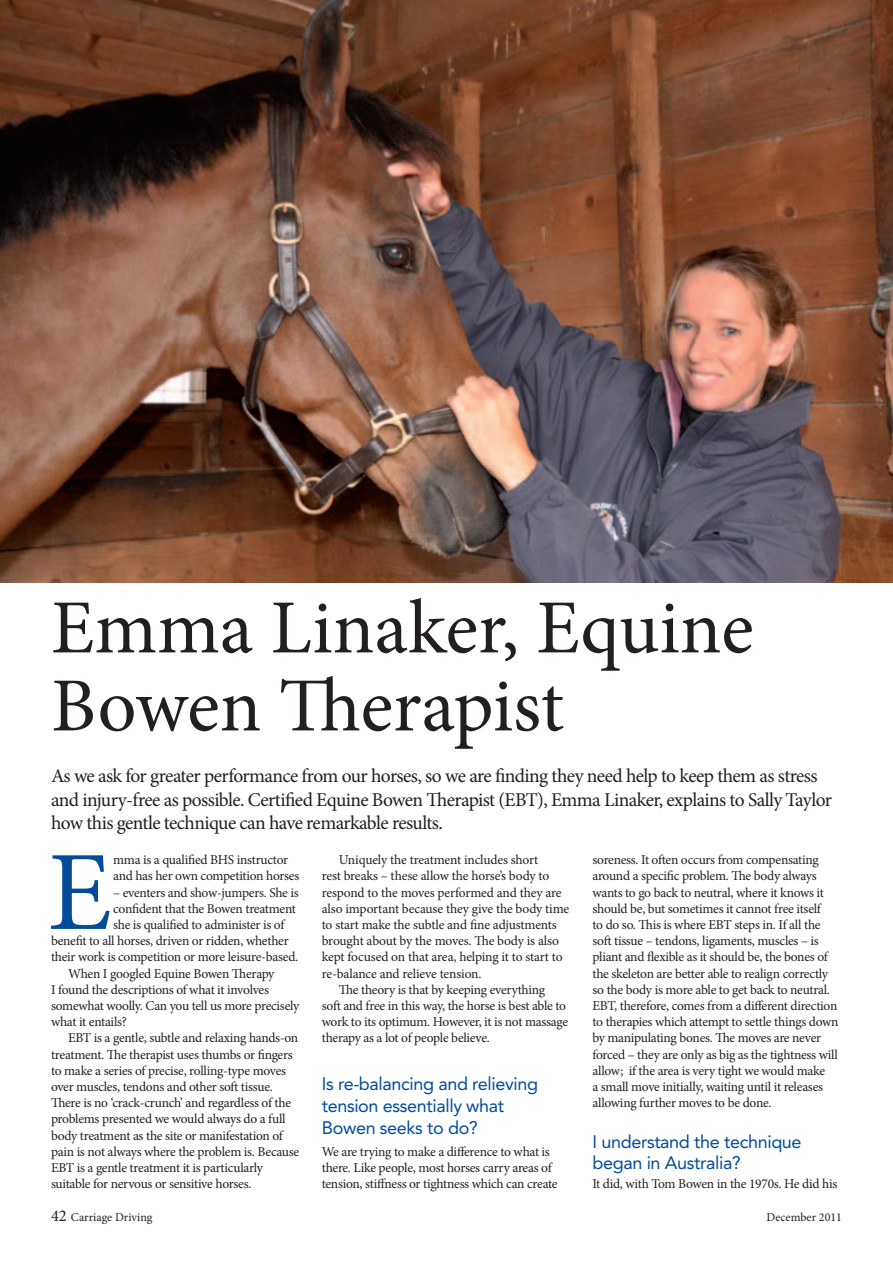
<style>
.page{position:relative;width:893px;height:1263px;background:#fff}
.page>*{position:absolute;margin:0;border:0;box-sizing:border-box;transform-origin:0 0}
.t1{font:113.25px "Minion Pro";color:#024c9a}
.t2{font:76.5px/78px "Minion Pro";color:#231f20}
.t3{font:19.5px/23.4px "Minion Pro";letter-spacing:-.035em;color:#231f20}
.t4{font:18px/21.6px "Avenir LT Std";letter-spacing:-.02em;color:#024c9a}
.t5{font:13.5px/16.2px "Minion Pro";letter-spacing:-.02em;color:#231f20}
.t6{font:12px "Minion Pro";color:#231f20}
.s1{font-size:16.5px}
</style>
<div class="page">
<img style="left:0;top:0;width:893px;height:583px">
<h2 class="t2" style="left:51px;top:589px;width:704px">Emma Linaker, Equine<br>Bowen Therapist</h2>
<p class="t3" style="left:51px;top:764px;width:783px">As we ask for greater performance from our horses, so we are finding they need help to keep them as stress and injury-free as possible. Certified Equine Bowen Therapist (EBT), Emma Linaker, explains to Sally Taylor how this gentle technique can have remarkable results.</p>
<p class="t5" style="left:339px;top:852px;width:201px">Uniquely the treatment includes short</p>
<p class="t5" style="left:322px;top:868px;width:229px">rest breaks – these allow the horse’s body to</p>
<p class="t5" style="left:322px;top:884px;width:241px">respond to the moves performed and they are</p>
<p class="t5" style="left:322px;top:900px;width:249px">also important because they give the body time</p>
<p class="t5" style="left:322px;top:916px;width:237px">to start make the subtle and fine adjustments</p>
<p class="t5" style="left:322px;top:933px;width:239px">brought about by the moves. The body is also</p>
<p class="t5" style="left:322px;top:949px;width:242px">kept focused on that area, helping it to start to</p>
<p class="t5" style="left:322px;top:965px;width:161px">re-balance and relieve tension.</p>
<p class="t5" style="left:339px;top:981px;width:208px">The theory is that by keeping everything</p>
<p class="t5" style="left:322px;top:997px;width:246px">soft and free in this way, the horse is best able to</p>
<p class="t5" style="left:322px;top:1014px;width:248px">work to its optimum. However, it is not massage</p>
<p class="t5" style="left:322px;top:1030px;width:170px">therapy as a lot of people believe.</p>
<h3 class="t4" style="left:322px;top:1073px;width:218px">Is re-balancing and relieving tension essentially what<br>Bowen seeks to do?</h3>
<p class="t5" style="left:322px;top:1143px;width:237px">We are trying to make a difference to what is there. Like people, most horses carry areas of tension, stiffness or tightness which can create</p>
<h1 class="t1" style="left:48px;top:817px;width:66px">E</h1>
<p class="t5" style="left:113px;top:852px;width:188px">mma is a qualified BHS instructor and has her own competition horses</p>
<p class="t5" style="left:592px;top:852px;width:248px">soreness. It often occurs from compensating around a specific problem. The body always wants to go back to neutral, where it knows it should be, but sometimes it cannot free itself<br>to do so. This is where EBT steps in. If all the soft tissue – tendons, ligaments, muscles – is pliant and flexible as it should be, the bones of the skeleton are better able to realign correctly so the body is more able to get back to neutral.<br>EBT, therefore, comes from a different direction to therapies which attempt to settle things down by manipulating bones. The moves are never forced – they are only as big as the tightness will allow; if the area is very tight we would make<br>a small move initially, waiting until it releases allowing further moves to be done.</p>
<h3 class="t4" style="left:592px;top:1131px;width:211px">I understand the technique began in Australia?</h3>
<p class="t5" style="left:592px;top:1176px;width:246px">It did, with Tom Bowen in the 1970s. He did his</p>
<p class="t5" style="left:113px;top:884px;width:187px">– eventers and show-jumpers. She is</p>
<p class="t5" style="left:113px;top:900px;width:184px">confident that the Bowen treatment</p>
<p class="t5" style="left:113px;top:916px;width:173px">she is qualified to administer is of</p>
<p class="t5" style="left:51px;top:933px;width:239px">benefit to all horses, driven or ridden, whether</p>
<p class="t5" style="left:51px;top:949px;width:249px">their work is competition or more leisure-based.</p>
<p class="t5" style="left:68px;top:965px;width:208px">When I googled Equine Bowen Therapy</p>
<p class="t5" style="left:51px;top:981px;width:220px">I found the descriptions of what it involves</p>
<p class="t5" style="left:51px;top:997px;width:250px">somewhat woolly. Can you tell us more precisely</p>
<p class="t5" style="left:51px;top:1014px;width:77px">what it entails?</p>
<p class="t5" style="left:68px;top:1030px;width:232px">EBT is a gentle, subtle and relaxing hands-on</p>
<p class="t5" style="left:51px;top:1046px;width:243px">treatment. The therapist uses thumbs or fingers</p>
<p class="t5" style="left:51px;top:1062px;width:237px">to make a series of precise, rolling-type moves</p>
<p class="t5" style="left:51px;top:1078px;width:223px">over muscles, tendons and other soft tissue.</p>
<p class="t5" style="left:51px;top:1095px;width:242px">There is no ‘crack-crunch’ and regardless of the</p>
<p class="t5" style="left:51px;top:1111px;width:236px">problems presented we would always do a full</p>
<p class="t5" style="left:51px;top:1127px;width:233px">body treatment as the site or manifestation of</p>
<p class="t5" style="left:51px;top:1143px;width:250px">pain is not always where the problem is. Because</p>
<p class="t5" style="left:51px;top:1159px;width:213px">EBT is a gentle treatment it is particularly</p>
<p class="t5" style="left:51px;top:1176px;width:202px">suitable for nervous or sensitive horses.</p>
<p class="t6" style="left:51px;top:1209px;width:103px"><span class="s1">42</span> Carriage Driving</p>
<p class="t6" style="left:766px;top:1209px;width:77px">December 2011</p>
</div>
